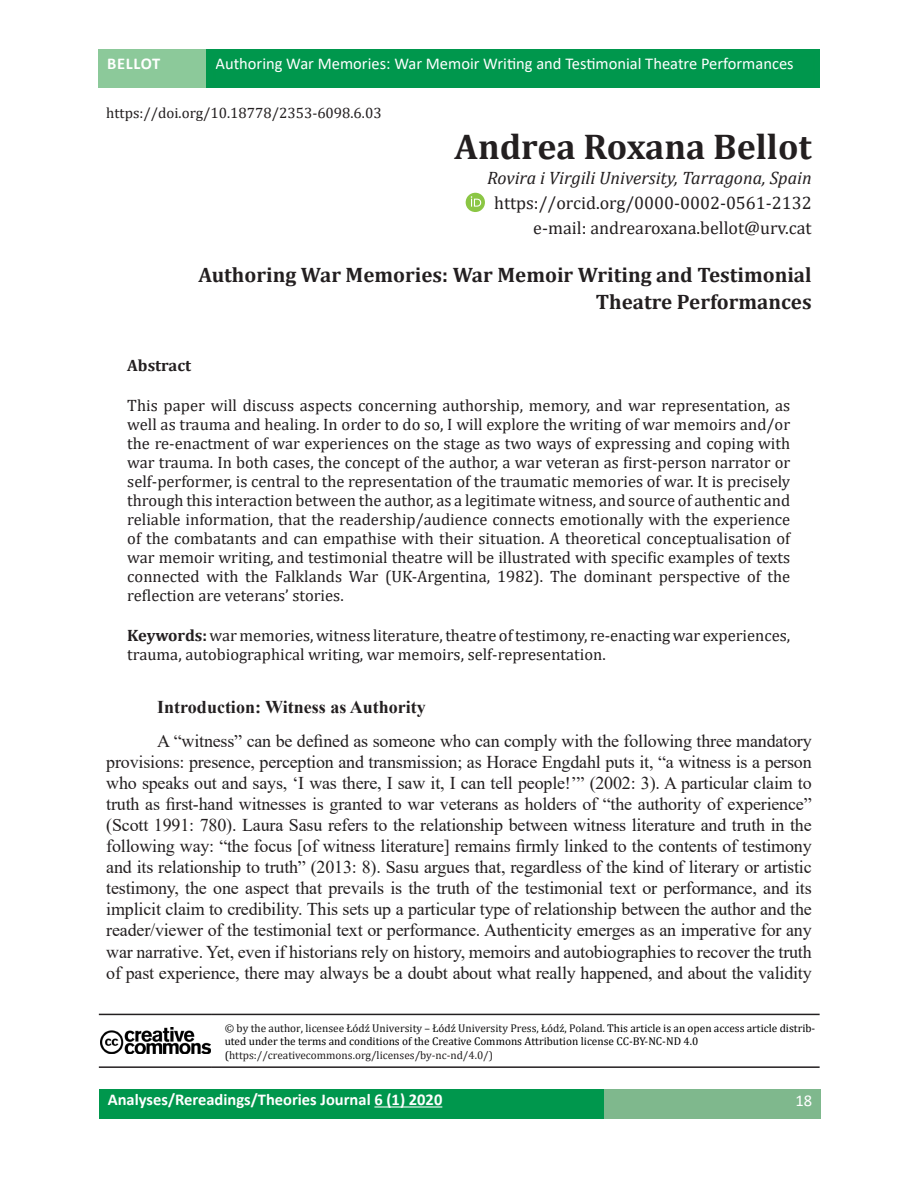
<style>
.page{position:relative;width:918px;height:1188px;background:#fff}
.page>*{position:absolute;margin:0;border:0;box-sizing:border-box;transform-origin:0 0}
.autor{font:700 36px "Cambria";color:#231f20}
.tytul_1{font:700 21px/27px "Cambria";color:#231f20;text-align:right}
.tekst{font:18px/21.1px "Times New Roman";letter-spacing:-.01em;color:#231f20;text-align:justify}
.afiliacja{font:18px "Cambria";color:#231f20}
.afiliacja-2{font:italic 18px "Cambria";color:#231f20}
.tytuł_2{font:700 18px "Times New Roman";color:#231f20}
.streszczenie{font:16.5px/18.9px "Cambria";color:#231f20;text-align:justify}
.słowa_kluczowe{font:16.5px/18.9px "Cambria";color:#231f20}
.t1{font:16.5px "Calibri";color:#fff}
.t2{font:700 16.5px "Calibri";color:#fff}
.abstract{font:700 16.5px "Cambria";color:#231f20}
.doi{font:15px "Cambria";color:#231f20}
.Default{font:11.25px/13.5px "Cambria";color:#000}
.Default-2{font:11.25px "Cambria";color:#231f20}
.s1{font-weight:700}
.s2{color:#141414}
.s3{color:#000}
</style>
<div class="page">
<div style="left:99px;top:50px;width:108px;height:38px;background:#8cc99a"></div>
<div style="left:206px;top:50px;width:614px;height:38px;background:#00974d"></div>
<div style="left:604px;top:1089px;width:217px;height:29px;background:#7fb88d"></div>
<div style="left:99px;top:1089px;width:505px;height:29px;background:#00974d"></div>
<hr style="left:374px;top:1106px;width:68px;height:2px;background:#fff">
<svg style="left:466px;top:193px;width:19px;height:19px"></svg>
<hr style="left:99px;top:1014px;width:113px;height:1px;background:#231f20">
<hr style="left:212px;top:1014px;width:608px;height:1px;background:#231f20">
<hr style="left:99px;top:1066px;width:113px;height:2px;background:#231f20">
<hr style="left:212px;top:1066px;width:608px;height:2px;background:#231f20">
<img style="left:101px;top:1028px;width:109px;height:26px">
<p class="t2" style="left:107px;top:51px;width:55px">BELLOT</p>
<p class="t1" style="left:215px;top:52px;width:580px">Authoring War Memories: War Memoir Writing and Testimonial Theatre Performances</p>
<p class="doi" style="left:106px;top:104px;width:277px">https://doi.org/10.18778/2353-6098.6.03</p>
<p class="autor" style="left:455px;top:122px;width:359px">Andrea Roxana Bellot</p>
<p class="afiliacja-2" style="left:487px;top:165px;width:326px">Rovira i Virgili University, Tarragona, Spain</p>
<p class="afiliacja" style="left:494px;top:193px;width:319px">https://orcid.org/0000-0002-0561-2132</p>
<p class="afiliacja" style="left:533px;top:217px;width:280px">e-mail: andrearoxana.bellot@urv.cat</p>
<p class="tytul_1" style="left:199px;top:261px;width:615px">Authoring War Memories: War Memoir Writing and Testimonial<br>Theatre Performances</p>
<p class="abstract" style="left:127px;top:354px;width:65px">Abstract</p>
<p class="streszczenie" style="left:127px;top:396px;width:665px">This paper will discuss aspects concerning authorship, memory, and war representation, as well as trauma and healing. In order to do so, I will explore the writing of war memoirs and/or the re-enactment of war experiences on the stage as two ways of expressing and coping with war trauma. In both cases, the concept of the author, a war veteran as first-person narrator or self-performer, is central to the representation of the traumatic memories of war. It is precisely through this interaction between the author, as a legitimate witness, and source of authentic and reliable information, that the readership/audience connects emotionally with the experience of the combatants and can empathise with their situation. A theoretical conceptualisation of war memoir writing, and testimonial theatre will be illustrated with specific examples of texts connected with the Falklands War (UK-Argentina, 1982). The dominant perspective of the reflection are veterans’ stories.</p>
<p class="słowa_kluczowe" style="left:127px;top:626px;width:664px"><span class="s1">Keywords:</span> war memories, witness literature, theatre of testimony, re-enacting war experiences, trauma, autobiographical writing, war memoirs, self-representation.</p>
<p class="tytuł_2" style="left:157px;top:694px;width:270px">Introduction: Witness as Authority</p>
<p class="tekst" style="left:106px;top:729px;width:707px;text-indent:51px">A “witness” can be defined as someone who can comply with the following three mandatory provisions: presence, perception and transmission; as Horace Engdahl puts it, “a witness is a person who speaks out and says, ‘I was there, I saw it, I can tell people!’” (2002: 3). A particular claim to truth as first-hand witnesses is granted to war veterans as holders of “the authority of experience” (Scott 1991: 780). Laura Sasu refers to the relationship between witness literature and truth in the following way: “the focus [of witness literature] remains firmly linked to the contents of testimony and its relationship to truth” (2013: 8). Sasu argues that, regardless of the kind of literary or artistic testimony, the one aspect that prevails is the truth of the testimonial text or performance, and its implicit claim to credibility. This sets up a particular type of relationship between the author and the reader/viewer of the testimonial text or performance. Authenticity emerges as an imperative for any war narrative. Yet, even if historians rely on history, memoirs and autobiographies to recover the truth of past experience, there may always be a doubt about what really happened, and about the validity</p>
<p class="Default" style="left:225px;top:1021px;width:592px"><span class="s2">© by the author, licensee Łódź University – Łódź University Press, Łódź, Poland.</span> This article is an open access article distrib&shy;uted under the terms and conditions of the Creative Commons Attribution license CC-BY-NC-ND 4.0</p>
<p class="Default-2" style="left:225px;top:1048px;width:270px"><span class="s3">(</span>https://creativecommons.org/licenses/by-nc-nd/4.0/)</p>
<p class="t2" style="left:108px;top:1088px;width:336px">Analyses/Rereadings/Theories Journal 6 (1) 2020</p>
<p class="t1" style="left:795px;top:1089px;width:18px">18</p>
</div>
